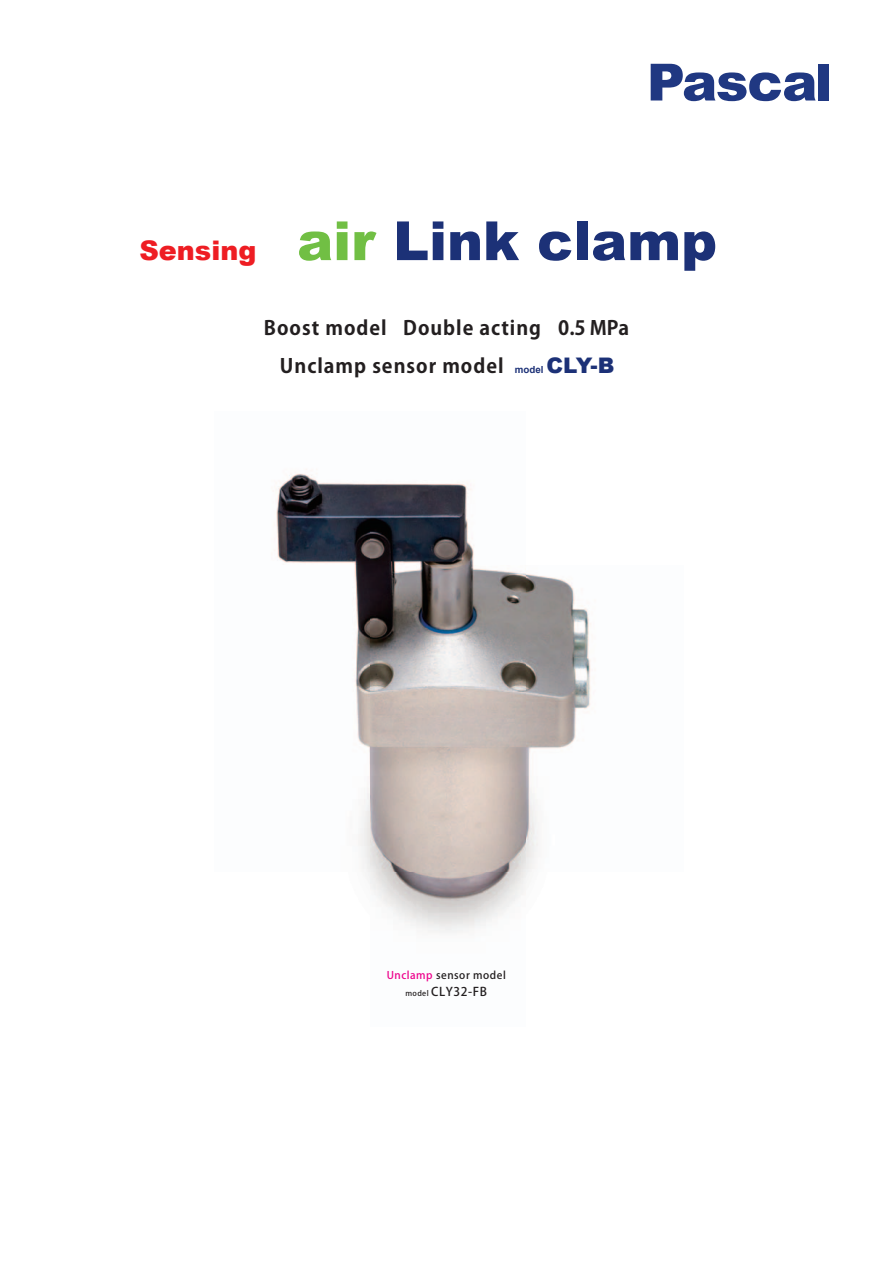
<style>
.page{position:relative;width:893px;height:1263px;background:#fff}
.page>*{position:absolute;margin:0;border:0;box-sizing:border-box;transform-origin:0 0}
.t1{font:900 54px "Arial";color:#1c3177}
.t2{font:19.5px/38px "Koz Go Pro Bold 90 msp RKSJ H";letter-spacing:.05em;color:#231f20;text-align:center}
.t3{font:12px "Koz Go Pro Medium 90 msp RKSJ H";letter-spacing:.05em;color:#231f20}
.t4{font:10.5px "Koz Go Pro Medium 90 msp RKSJ H";letter-spacing:.05em;color:#231f20}
.s1{font-size:27px;color:#ee1d23}
.s2{color:#71bf44}
.s3{font-family:"Arial";font-weight:700;font-size:9.75px;color:#1c3177}
.s4{font-family:"Arial";font-weight:900;font-size:21.45px;color:#1c3177}
.s5{color:#ed028c}
.s6{font-size:7.5px}
</style>
<div class="page">
<img style="left:274px;top:469px;width:317px;height:464px">
<svg style="left:651px;top:64px;width:164px;height:37px"></svg>
<div style="left:819px;top:64px;width:10px;height:37px;background:#203882"></div>
<h1 class="t1" style="left:139px;top:201px;width:579px"><span class="s1">Sensing</span> <span class="s2">air</span> Link clamp</h1>
<p class="t2" style="left:264px;top:312px;width:367px">Boost model Double acting 0.5 MPa<br>Unclamp sensor model <span class="s3">model</span> <span class="s4">CLY-B</span></p>
<p class="t4" style="left:387px;top:971px;width:121px"><span class="s5">Unclamp</span> sensor model</p>
<p class="t3" style="left:405px;top:986px;width:83px"><span class="s6">model</span> CLY32-FB</p>
</div>
